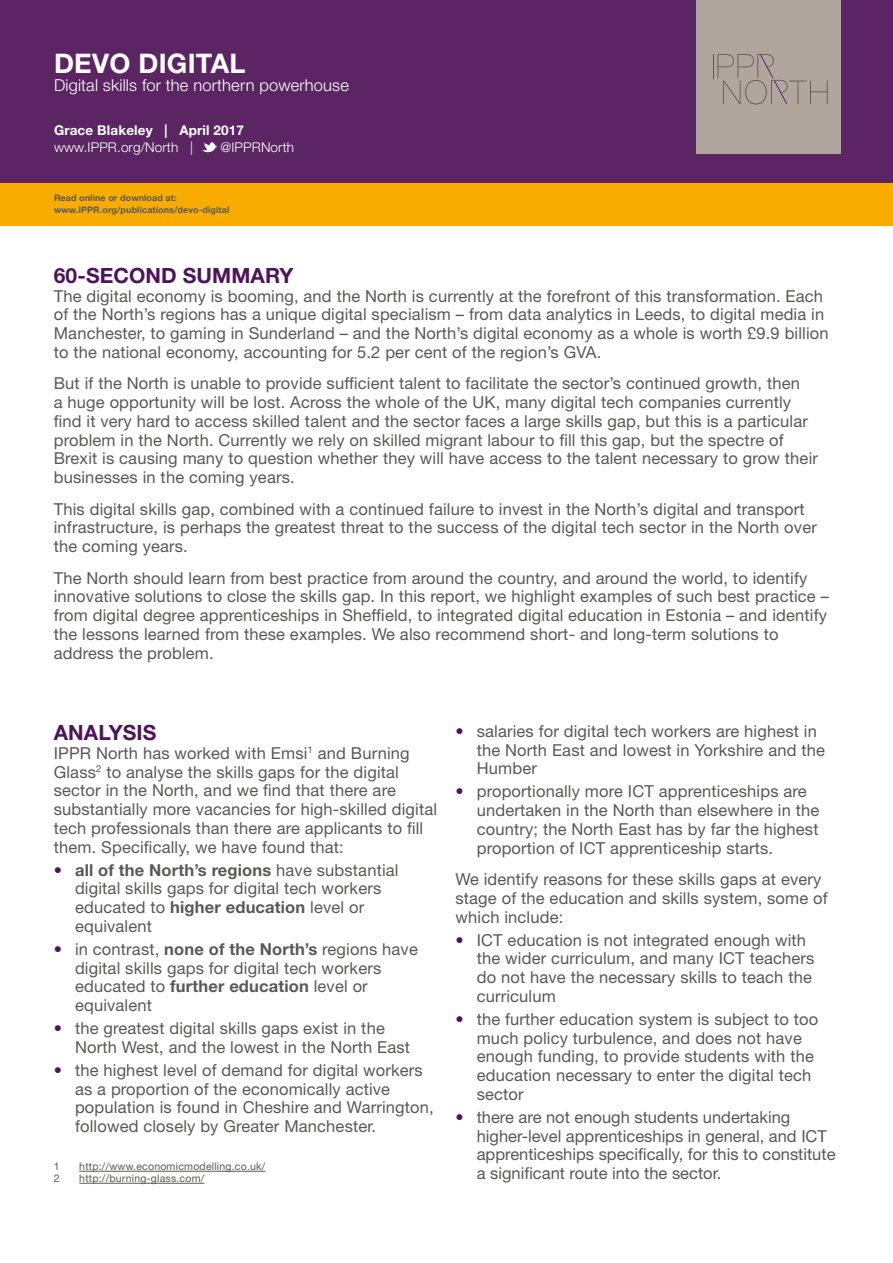
<style>
.page{position:relative;width:893px;height:1263px;background:#fff}
.page>*{position:absolute;margin:0;border:0;box-sizing:border-box;transform-origin:0 0}
.t1{font:700 27px "Helvetica Neue LT Std";letter-spacing:.01em;color:#fff}
.t2{font:700 21px "Helvetica Neue LT Std";letter-spacing:.005em;color:#4e135a}
.t3{font:16.5px/18.8px "Helvetica Neue LT Std";letter-spacing:.01em;color:#5a5856}
.t4{font:300 16.5px "Helvetica Neue LT Std";letter-spacing:.01em;color:#fff}
.t5{font:300 13.5px "Helvetica Neue LT Std";letter-spacing:.01em;color:#fff}
.t6{font:700 13.5px "Helvetica Neue LT Std";letter-spacing:.01em;color:#fff}
.t7{font:10.5px "Helvetica Neue LT Std";letter-spacing:.02em;color:#5a5856}
.t8{font:700 9px/12px "Helvetica Neue LT Std";letter-spacing:.01em;color:#5a5856}
.s1{color:#4e135a}
.s2{font-weight:700}
</style>
<div class="page">
<div style="left:0;top:30px;width:893px;height:195px;background:#f8ac00"></div>
<div style="left:0;top:0;width:893px;height:183px;background:#5b2564"></div>
<svg style="left:202px;top:142px;width:15px;height:11px"></svg>
<div style="left:696px;top:0;width:144px;height:153px;background:#b0a69d"></div>
<svg style="left:713px;top:54px;width:115px;height:50px"></svg>
<hr style="left:79px;top:1171px;width:186px;height:1px;background:#5a5856">
<hr style="left:79px;top:1183px;width:125px;height:1px;background:#5a5856">
<h1 class="t1" style="left:54px;top:47px;width:193px">DEVO DIGITAL</h1>
<p class="t4" style="left:54px;top:75px;width:296px">Digital skills for the northern powerhouse</p>
<p class="t6" style="left:54px;top:122px;width:192px">Grace Blakeley | April 2017</p>
<p class="t5" style="left:54px;top:139px;width:141px">www.IPPR.org/North |</p>
<p class="t5" style="left:220px;top:139px;width:75px">@IPPRNorth</p>
<p class="t8" style="left:54px;top:192px;width:177px">Read online or download at: www.IPPR.org/publications/devo-digital</p>
<p class="t2" style="left:54px;top:262px;width:241px">60-SECOND SUMMARY</p>
<p class="t3" style="left:54px;top:286px;width:776px">The digital economy is booming, and the North is currently at the forefront of this transformation. Each of the North’s regions has a unique digital specialism – from data analytics in Leeds, to digital media in Manchester, to gaming in Sunderland – and the North’s digital economy as a whole is worth £9.9 billion to the national economy, accounting for 5.2 per cent of the region’s GVA.</p>
<p class="t3" style="left:54px;top:374px;width:766px">But if the North is unable to provide sufficient talent to facilitate the sector’s continued growth, then<br>a huge opportunity will be lost. Across the whole of the UK, many digital tech companies currently find it very hard to access skilled talent and the sector faces a large skills gap, but this is a particular problem in the North. Currently we rely on skilled migrant labour to fill this gap, but the spectre of Brexit is causing many to question whether they will have access to the talent necessary to grow their businesses in the coming years.</p>
<p class="t3" style="left:54px;top:499px;width:765px">This digital skills gap, combined with a continued failure to invest in the North’s digital and transport infrastructure, is perhaps the greatest threat to the success of the digital tech sector in the North over the coming years.</p>
<p class="t3" style="left:54px;top:568px;width:777px">The North should learn from best practice from around the country, and around the world, to identify innovative solutions to close the skills gap. In this report, we highlight examples of such best practice – from digital degree apprenticeships in Sheffield, to integrated digital education in Estonia – and identify the lessons learned from these examples. We also recommend short- and long-term solutions to address the problem.</p>
<p class="t2" style="left:54px;top:719px;width:104px">ANALYSIS</p>
<p class="t3" style="left:54px;top:743px;width:385px">IPPR North has worked with Emsi<sup>1</sup> and Burning Glass<sup>2</sup> to analyse the skills gaps for the digital sector in the North, and we find that there are substantially more vacancies for high-skilled digital tech professionals than there are applicants to fill them. Specifically, we have found that:</p>
<p class="t3" style="left:75px;top:860px;width:325px;text-indent:-21px"><span class="s1">•</span> <span class="s2">all of the North’s regions</span> have substantial digital skills gaps for digital tech workers educated to <span class="s2">higher education</span> level or equivalent</p>
<p class="t3" style="left:75px;top:939px;width:344px;text-indent:-21px"><span class="s1">•</span> in contrast, <span class="s2">none of the North’s</span> regions have digital skills gaps for digital tech workers educated to <span class="s2">further education</span> level or equivalent</p>
<p class="t3" style="left:75px;top:1018px;width:336px;text-indent:-21px"><span class="s1">•</span> the greatest digital skills gaps exist in the<br>North West, and the lowest in the North East</p>
<p class="t3" style="left:75px;top:1060px;width:360px;text-indent:-21px"><span class="s1">•</span> the highest level of demand for digital workers as a proportion of the economically active population is found in Cheshire and Warrington, followed closely by Greater Manchester.</p>
<p class="t7" style="left:54px;top:1160px;width:7px">1</p>
<p class="t7" style="left:79px;top:1160px;width:188px">http://www.economicmodelling.co.uk/</p>
<p class="t7" style="left:54px;top:1172px;width:7px">2</p>
<p class="t7" style="left:79px;top:1172px;width:127px">http://burning-glass.com/</p>
<p class="t3" style="left:477px;top:721px;width:350px;text-indent:-21px"><span class="s1">•</span> salaries for digital tech workers are highest in the North East and lowest in Yorkshire and the<br>Humber</p>
<p class="t3" style="left:477px;top:782px;width:344px;text-indent:-21px"><span class="s1">•</span> proportionally more ICT apprenticeships are undertaken in the North than elsewhere in the country; the North East has by far the highest proportion of ICT apprenticeship starts.</p>
<p class="t3" style="left:455px;top:869px;width:374px">We identify reasons for these skills gaps at every stage of the education and skills system, some of which include:</p>
<p class="t3" style="left:477px;top:930px;width:339px;text-indent:-21px"><span class="s1">•</span> ICT education is not integrated enough with the wider curriculum, and many ICT teachers do not have the necessary skills to teach the curriculum</p>
<p class="t3" style="left:477px;top:1009px;width:343px;text-indent:-21px"><span class="s1">•</span> the further education system is subject to too much policy turbulence, and does not have enough funding, to provide students with the education necessary to enter the digital tech sector</p>
<p class="t3" style="left:477px;top:1107px;width:360px;text-indent:-21px"><span class="s1">•</span> there are not enough students undertaking higher-level apprenticeships in general, and ICT apprenticeships specifically, for this to constitute a significant route into the sector.</p>
</div>
